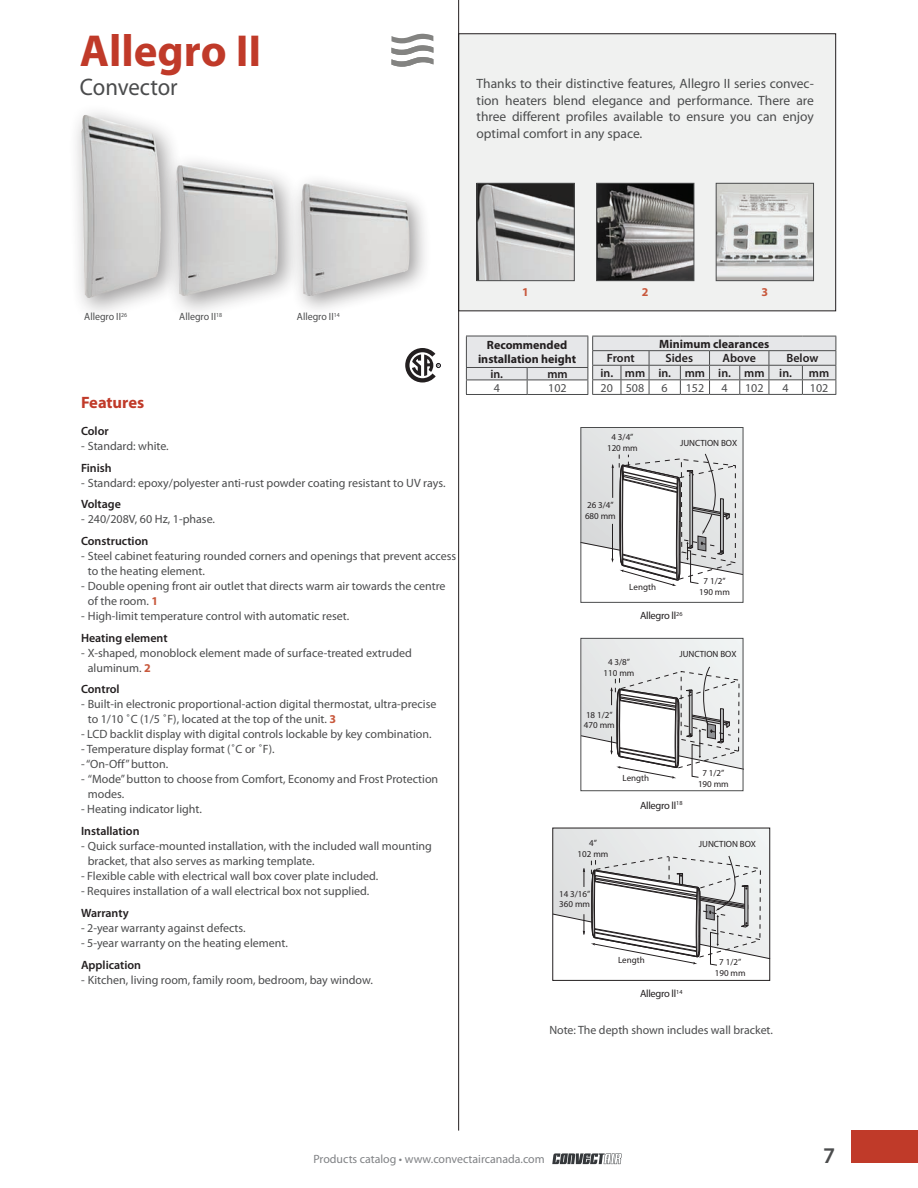
<style>
.page{position:relative;width:918px;height:1188px;background:#fff}
.page>*{position:absolute;margin:0;border:0;box-sizing:border-box;transform-origin:0 0}
.t1{font:700 45px "Myriad Pro";color:#c03a29}
.t2{font:24px "Myriad Pro";letter-spacing:-.005em;color:#4b4c4d;scale:.95 1}
.t3{font:600 22.5px "Myriad Pro";color:#4b4c4d}
.t4{font:700 16.5px "Myriad Pro";color:#c03a29}
.t5{font:13.5px/16.5px "Myriad Pro";color:#4b4c4d;text-align:justify}
.t6{font:12px/15px "Myriad Pro";color:#4b4c4d}
.t7{font:600 12px/14.5px "Myriad Pro";color:#231f20}
.t8{font:700 12px/14.4px "Myriad Pro";color:#231f20;text-align:center}
.t9{font:12px "Myriad Pro";color:#808285}
.t10{font:700 12px "Myriad Pro";color:#c8583c}
.t11{font:10.5px "Myriad Pro";color:#4b4c4d;scale:.95 1}
.t12{font:10.5px "Myriad Pro";letter-spacing:-.03em;color:#231f20}
.t13{font:9px/10.8px "Myriad Pro";color:#231f20;text-align:center}
.s1{font-weight:700;color:#c8583c}
</style>
<div class="page">
<svg style="left:552px;top:1153px;width:70px;height:11px"></svg>
<div style="left:852px;top:1130px;width:66px;height:33px;background:#c03a29"></div>
<div style="left:459px;top:34px;width:377px;height:277px;background:#f0f1f0"></div>
<div style="left:68px;top:103px;width:118px;height:219px;background:#231f20;opacity:.45"></div>
<img style="left:81px;top:115px;width:80px;height:183px">
<div style="left:163px;top:152px;width:140px;height:168px;background:#231f20;opacity:.45"></div>
<img style="left:176px;top:165px;width:4px;height:113px">
<hr style="left:458px;top:0;width:1px;height:1131px;background:#231f20">
<div style="left:289px;top:173px;width:143px;height:145px;background:#231f20;opacity:.45"></div>
<img style="left:301px;top:183px;width:5px;height:80px">
<svg style="left:405px;top:348px;width:36px;height:35px"></svg>
<svg style="left:392px;top:34px;width:41px;height:33px"></svg>
<svg style="left:554px;top:830px;width:214px;height:136px"></svg>
<svg style="left:581px;top:640px;width:162px;height:152px"></svg>
<svg style="left:580px;top:428px;width:161px;height:175px"></svg>
<div style="left:552px;top:828px;width:218px;height:153px;border:1px solid #231f20"></div>
<div style="left:581px;top:638px;width:162px;height:153px;border:1px solid #4b4c4d"></div>
<div style="left:581px;top:427px;width:162px;height:176px;border:1px solid #4b4c4d"></div>
<img style="left:479px;top:185px;width:94px;height:94px">
<div style="left:477px;top:183px;width:98px;height:98px;border:1px solid #4b4c4d"></div>
<img style="left:598px;top:185px;width:94px;height:94px">
<div style="left:596px;top:183px;width:98px;height:98px;border:1px solid #4b4c4d"></div>
<img style="left:718px;top:185px;width:94px;height:94px">
<div style="left:716px;top:183px;width:98px;height:98px;border:1px solid #4b4c4d"></div>
<svg style="left:466px;top:336px;width:371px;height:59px"></svg>
<hr style="left:466px;top:394px;width:61px;height:1px;background:#4b4c4d">
<hr style="left:527px;top:394px;width:61px;height:1px;background:#4b4c4d">
<h1 class="t1" style="left:80px;top:26px;width:183px">Allegro II</h1>
<h2 class="t2" style="left:80px;top:74px;width:105px">Convector</h2>
<p class="t5" style="left:477px;top:76px;width:339px">Thanks to their distinctive features, Allegro II series convec&shy;tion heaters blend elegance and performance. There are three different profiles available to ensure you can enjoy optimal comfort in any space.</p>
<p class="t11" style="left:84px;top:311px;width:47px">Allegro II<sup>26</sup></p>
<p class="t11" style="left:179px;top:311px;width:47px">Allegro II<sup>18</sup></p>
<p class="t11" style="left:297px;top:311px;width:47px">Allegro II<sup>14</sup></p>
<h3 class="t4" style="left:81px;top:393px;width:65px">Features</h3>
<p class="t7" style="left:81px;top:424px;width:29px">Color</p>
<p class="t6" style="left:81px;top:438px;width:89px">- Standard: white.</p>
<p class="t7" style="left:81px;top:460px;width:32px">Finish</p>
<p class="t6" style="left:81px;top:475px;width:366px">- Standard: epoxy/polyester anti-rust powder coating resistant to UV rays.</p>
<p class="t7" style="left:81px;top:497px;width:41px">Voltage</p>
<p class="t6" style="left:81px;top:512px;width:136px">- 240/208V, 60 Hz, 1-phase.</p>
<p class="t7" style="left:81px;top:534px;width:69px">Construction</p>
<p class="t6" style="left:88px;top:549px;width:370px;text-indent:-7px">- Steel cabinet featuring rounded corners and openings that prevent access to the heating element.</p>
<p class="t6" style="left:88px;top:579px;width:359px;text-indent:-7px">- Double opening front air outlet that directs warm air towards the centre of the room. <span class="s1">1</span></p>
<p class="t6" style="left:81px;top:609px;width:270px">- High-limit temperature control with automatic reset.</p>
<p class="t7" style="left:81px;top:631px;width:88px">Heating element</p>
<p class="t6" style="left:88px;top:645px;width:326px;text-indent:-7px">- X-shaped, monoblock element made of surface-treated extruded aluminum. <span class="s1">2</span></p>
<p class="t7" style="left:81px;top:682px;width:40px">Control</p>
<p class="t6" style="left:88px;top:697px;width:350px;text-indent:-7px">- Built-in electronic proportional-action digital thermostat, ultra-precise to 1/10 ˚C (1/5 ˚F), located at the top of the unit. <span class="s1">3</span></p>
<p class="t6" style="left:81px;top:727px;width:352px">- LCD backlit display with digital controls lockable by key combination.</p>
<p class="t6" style="left:81px;top:742px;width:195px">- Temperature display format (˚C or ˚F).</p>
<p class="t6" style="left:81px;top:757px;width:89px">- “On-Off” button.</p>
<p class="t6" style="left:88px;top:772px;width:352px;text-indent:-7px">- “Mode” button to choose from Comfort, Economy and Frost Protection modes.</p>
<p class="t6" style="left:81px;top:802px;width:123px">- Heating indicator light.</p>
<p class="t7" style="left:81px;top:824px;width:60px">Installation</p>
<p class="t6" style="left:88px;top:839px;width:346px;text-indent:-7px">- Quick surface-mounted installation, with the included wall mounting bracket, that also serves as marking template.</p>
<p class="t6" style="left:81px;top:869px;width:299px">- Flexible cable with electrical wall box cover plate included.</p>
<p class="t6" style="left:81px;top:884px;width:290px">- Requires installation of a wall electrical box not supplied.</p>
<p class="t7" style="left:81px;top:906px;width:49px">Warranty</p>
<p class="t6" style="left:81px;top:921px;width:166px">- 2-year warranty against defects.</p>
<p class="t6" style="left:81px;top:936px;width:208px">- 5-year warranty on the heating element.</p>
<p class="t7" style="left:81px;top:958px;width:62px">Application</p>
<p class="t6" style="left:81px;top:972px;width:293px">- Kitchen, living room, family room, bedroom, bay window.</p>
<p class="t10" style="left:522px;top:286px;width:8px">1</p>
<p class="t10" style="left:642px;top:286px;width:8px">2</p>
<p class="t10" style="left:762px;top:286px;width:8px">3</p>
<p class="t8" style="left:478px;top:338px;width:100px">Recommended installation height</p>
<p class="t7" style="left:490px;top:367px;width:14px">in.</p>
<p class="t7" style="left:547px;top:367px;width:22px">mm</p>
<p class="t6" style="left:494px;top:380px;width:8px">4</p>
<p class="t6" style="left:548px;top:380px;width:20px">102</p>
<p class="t8" style="left:659px;top:337px;width:111px">Minimum clearances</p>
<p class="t7" style="left:600px;top:351px;width:219px;text-indent:186px">Below in. mm in. mm in. mm in.</p>
<p class="t7" style="left:607px;top:351px;width:29px">Front</p>
<p class="t7" style="left:666px;top:351px;width:29px">Sides</p>
<p class="t7" style="left:723px;top:351px;width:35px">Above</p>
<p class="t7" style="left:809px;top:366px;width:22px">mm</p>
<p class="t6" style="left:601px;top:380px;width:45px">20 508</p>
<p class="t6" style="left:662px;top:380px;width:8px">6</p>
<p class="t6" style="left:686px;top:380px;width:20px">152</p>
<p class="t6" style="left:722px;top:380px;width:8px">4</p>
<p class="t6" style="left:745px;top:380px;width:20px">102</p>
<p class="t6" style="left:783px;top:380px;width:8px">4</p>
<p class="t6" style="left:810px;top:380px;width:20px">102</p>
<p class="t13" style="left:607px;top:432px;width:32px">4 3/4”<br>120 mm</p>
<p class="t13" style="left:680px;top:438px;width:59px">JUNCTION BOX</p>
<p class="t13" style="left:585px;top:500px;width:32px;text-align:left">26 3/4”<br>680 mm</p>
<p class="t13" style="left:629px;top:581px;width:28px">Length</p>
<p class="t12" style="left:640px;top:610px;width:44px">Allegro ll<sup>26</sup></p>
<p class="t13" style="left:699px;top:576px;width:32px">7 1/2”<br>190 mm</p>
<p class="t13" style="left:604px;top:657px;width:32px">4 3/8”<br>110 mm</p>
<p class="t13" style="left:584px;top:709px;width:32px;text-align:left">18 1/2”<br>470 mm</p>
<p class="t13" style="left:623px;top:773px;width:28px">Length</p>
<p class="t13" style="left:679px;top:649px;width:59px">JUNCTION BOX</p>
<p class="t13" style="left:698px;top:768px;width:32px">7 1/2”<br>190 mm</p>
<p class="t12" style="left:640px;top:800px;width:44px">Allegro ll<sup>18</sup></p>
<p class="t13" style="left:578px;top:838px;width:32px">4”<br>102 mm</p>
<p class="t13" style="left:559px;top:888px;width:33px;text-align:left">14 3/16”<br>360 mm</p>
<p class="t13" style="left:699px;top:839px;width:59px">JUNCTION BOX</p>
<p class="t13" style="left:618px;top:955px;width:28px">Length</p>
<p class="t12" style="left:640px;top:988px;width:44px">Allegro ll<sup>14</sup></p>
<p class="t13" style="left:715px;top:957px;width:32px">7 1/2”<br>190 mm</p>
<p class="t6" style="left:549px;top:1023px;width:225px">Note: The depth shown includes wall bracket.</p>
<p class="t9" style="left:314px;top:1152px;width:233px">Products catalog • www.convectaircanada.com</p>
<h3 class="t3" style="left:823px;top:1143px;width:14px">7</h3>
</div>
